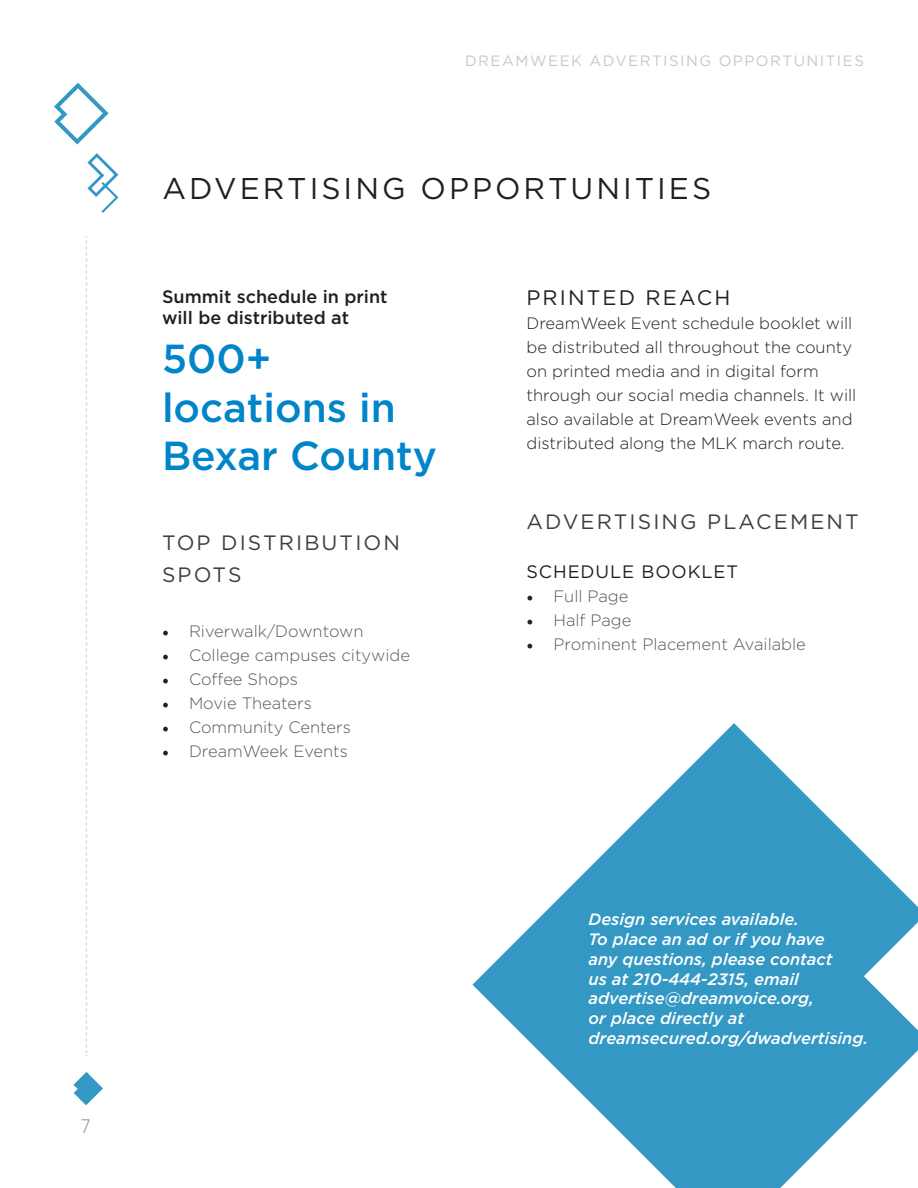
<style>
.page{position:relative;width:918px;height:1188px;background:#fff}
.page>*{position:absolute;margin:0;border:0;box-sizing:border-box;transform-origin:0 0}
.t1{font:500 40.5px/48.6px "Gotham";color:#0084ca}
.t2{font:30px "Gotham";letter-spacing:.1em;color:#231f20}
.t3{font:21px "Gotham";letter-spacing:.1em;color:#231f20}
.t4{font:20.85px "Gotham";letter-spacing:.1em;color:#3e3e3f}
.t5{font:300 19.5px "Gotham Narrow";color:#8a8c8f}
.t6{font:500 18px "Gotham";color:#231f20}
.t7{font:18px "Gotham";letter-spacing:.05em;color:#231f20}
.t8{font:300 16.5px/24px "Gotham";color:#231f20}
.t9{font:italic 500 16.5px/19.8px "Gotham";color:#fff}
.t10{font:300 16.5px "Gotham";color:#57585a}
.t11{font:15px "Gotham";letter-spacing:.1em;color:#c7c8ca}
.s1{font-family:"Minion Pro";font-weight:400;font-size:18px;color:#231f20}
</style>
<div class="page">
<svg style="left:54px;top:83px;width:55px;height:62px"></svg>
<svg style="left:87px;top:153px;width:31px;height:60px"></svg>
<svg style="left:73px;top:1072px;width:30px;height:33px"></svg>
<svg style="left:86px;top:236px;width:1px;height:820px"></svg>
<svg style="left:472px;top:723px;width:446px;height:465px;fill:#3399c4"></svg>
<p class="t5" style="left:81px;top:1115px;width:11px">7</p>
<p class="t11" style="left:465px;top:51px;width:400px">DREAMWEEK ADVERTISING OPPORTUNITIES</p>
<p class="t2" style="left:162px;top:170px;width:550px">ADVERTISING OPPORTUNITIES</p>
<p class="t6" style="left:162px;top:285px;width:227px">Summit schedule in print</p>
<p class="t6" style="left:162px;top:306px;width:189px">will be distributed at</p>
<p class="t1" style="left:162px;top:334px;width:111px">500+</p>
<p class="t1" style="left:162px;top:382px;width:277px">locations in<br>Bexar County</p>
<p class="t4" style="left:162px;top:530px;width:240px">TOP DISTRIBUTION</p>
<p class="t4" style="left:162px;top:561px;width:81px">SPOTS</p>
<p class="t10" style="left:162px;top:621px;width:203px"><span class="s1">•</span> Riverwalk/Downtown</p>
<p class="t10" style="left:162px;top:645px;width:249px"><span class="s1">•</span> College campuses citywide</p>
<p class="t10" style="left:162px;top:669px;width:137px"><span class="s1">•</span> Coffee Shops</p>
<p class="t10" style="left:162px;top:693px;width:151px"><span class="s1">•</span> Movie Theaters</p>
<p class="t10" style="left:162px;top:717px;width:191px"><span class="s1">•</span> Community Centers</p>
<p class="t10" style="left:162px;top:741px;width:188px"><span class="s1">•</span> DreamWeek Events</p>
<p class="t3" style="left:526px;top:284px;width:205px">PRINTED REACH</p>
<p class="t8" style="left:526px;top:311px;width:331px">DreamWeek Event schedule booklet will be distributed all throughout the county on printed media and in digital form through our social media channels. It will also available at DreamWeek events and distributed along the MLK march route.</p>
<p class="t4" style="left:526px;top:508px;width:334px">ADVERTISING PLACEMENT</p>
<p class="t7" style="left:526px;top:560px;width:213px">SCHEDULE BOOKLET</p>
<p class="t10" style="left:526px;top:586px;width:103px"><span class="s1">•</span> Full Page</p>
<p class="t10" style="left:526px;top:610px;width:106px"><span class="s1">•</span> Half Page</p>
<p class="t10" style="left:526px;top:634px;width:281px"><span class="s1">•</span> Prominent Placement Available</p>
<p class="t9" style="left:589px;top:909px;width:281px">Design services available.<br>To place an ad or if you have<br>any questions, please contact<br>us at 210-444-2315, email advertise@dreamvoice.org,<br>or place directly at dreamsecured.org/dwadvertising.</p>
</div>
